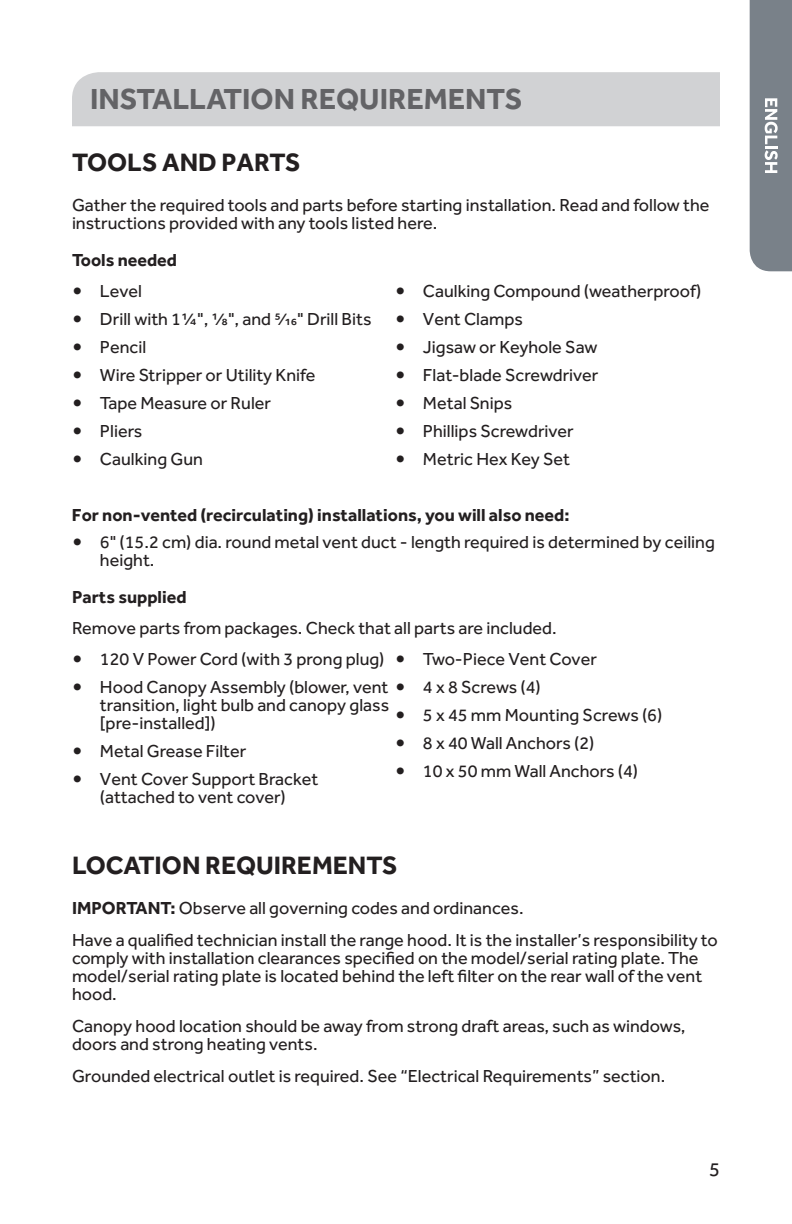
<style>
.page{position:relative;width:792px;height:1224px;background:#fff}
.page>*{position:absolute;margin:0;border:0;box-sizing:border-box;transform-origin:0 0}
.t1{font:700 30px "Effra";color:#636366}
.t2{font:700 26px "Effra";color:#231f20}
.t3{font:20px "Effra";color:#231f20}
.t4{font:18px/18px "Effra";color:#231f20}
.t5{font:700 18px "Effra";color:#231f20}
.s1{font-weight:700;font-size:24px}
.s2{font-weight:700}
</style>
<div class="page">
<div style="left:750px;top:0;width:42px;height:271px;background:#798189"></div>
<div style="left:72px;top:72px;width:648px;height:54px;background:#d1d2d4"></div>
<h1 class="t1" style="left:90px;top:81px;width:434px">INSTALLATION REQUIREMENTS</h1>
<h2 class="t2" style="left:72px;top:147px;width:230px">TOOLS AND PARTS</h2>
<p class="t4" style="left:72px;top:196px;width:639px">Gather the required tools and parts before starting installation. Read and follow the instructions provided with any tools listed here.</p>
<p class="t5" style="left:72px;top:249px;width:107px">Tools needed</p>
<p class="t4" style="left:72px;top:282px;width:72px"><span class="s1">•</span> Level</p>
<p class="t4" style="left:72px;top:310px;width:301px"><span class="s1">•</span> Drill with 1¼", ¹⁄₈", and ⁵⁄₁₆" Drill Bits</p>
<p class="t4" style="left:72px;top:338px;width:76px"><span class="s1">•</span> Pencil</p>
<p class="t4" style="left:72px;top:366px;width:245px"><span class="s1">•</span> Wire Stripper or Utility Knife</p>
<p class="t4" style="left:72px;top:394px;width:201px"><span class="s1">•</span> Tape Measure or Ruler</p>
<p class="t4" style="left:72px;top:422px;width:72px"><span class="s1">•</span> Pliers</p>
<p class="t4" style="left:72px;top:450px;width:132px"><span class="s1">•</span> Caulking Gun</p>
<p class="t4" style="left:395px;top:282px;width:308px"><span class="s1">•</span> Caulking Compound (weatherproof)</p>
<p class="t4" style="left:395px;top:310px;width:129px"><span class="s1">•</span> Vent Clamps</p>
<p class="t4" style="left:395px;top:338px;width:204px"><span class="s1">•</span> Jigsaw or Keyhole Saw</p>
<p class="t4" style="left:395px;top:366px;width:205px"><span class="s1">•</span> Flat-blade Screwdriver</p>
<p class="t4" style="left:395px;top:394px;width:119px"><span class="s1">•</span> Metal Snips</p>
<p class="t4" style="left:395px;top:422px;width:180px"><span class="s1">•</span> Phillips Screwdriver</p>
<p class="t4" style="left:395px;top:450px;width:177px"><span class="s1">•</span> Metric Hex Key Set</p>
<p class="t5" style="left:72px;top:504px;width:499px">For non-vented (recirculating) installations, you will also need:</p>
<p class="t4" style="left:100px;top:533px;width:616px;text-indent:-28px"><span class="s1">•</span> 6" (15.2 cm) dia. round metal vent duct - length required is determined by ceiling height.</p>
<p class="t5" style="left:72px;top:586px;width:116px">Parts supplied</p>
<p class="t4" style="left:72px;top:619px;width:486px">Remove parts from packages. Check that all parts are included.</p>
<p class="t4" style="left:72px;top:650px;width:314px"><span class="s1">•</span> 120 V Power Cord (with 3 prong plug)</p>
<p class="t4" style="left:100px;top:678px;width:442px;text-indent:-28px"><span class="s1">•</span> Hood Canopy Assembly (blower, vent <span class="s1">•</span> 4 x 8 Screws (4) transition, light bulb and canopy glass<br>[pre-installed])</p>
<p class="t4" style="left:72px;top:742px;width:176px"><span class="s1">•</span> Metal Grease Filter</p>
<p class="t4" style="left:72px;top:770px;width:248px;text-align:center"><span class="s1">•</span> Vent Cover Support Bracket (attached to vent cover)</p>
<p class="t4" style="left:395px;top:650px;width:203px"><span class="s1">•</span> Two-Piece Vent Cover</p>
<p class="t4" style="left:395px;top:706px;width:269px"><span class="s1">•</span> 5 x 45 mm Mounting Screws (6)</p>
<p class="t4" style="left:395px;top:734px;width:201px"><span class="s1">•</span> 8 x 40 Wall Anchors (2)</p>
<p class="t4" style="left:395px;top:762px;width:245px"><span class="s1">•</span> 10 x 50 mm Wall Anchors (4)</p>
<h2 class="t2" style="left:72px;top:850px;width:327px">LOCATION REQUIREMENTS</h2>
<p class="t4" style="left:72px;top:892px;width:647px;line-height:32px"><span class="s2">IMPORTANT:</span> Observe all governing codes and ordinances.<br>Have a qualified technician install the range hood. It is the installer’s responsibility to</p>
<p class="t4" style="left:72px;top:949px;width:632px">comply with installation clearances specified on the model/serial rating plate. The model/serial rating plate is located behind the left filter on the rear wall of the vent hood.</p>
<p class="t4" style="left:72px;top:1017px;width:615px">Canopy hood location should be away from strong draft areas, such as windows, doors and strong heating vents.</p>
<p class="t4" style="left:72px;top:1067px;width:595px">Grounded electrical outlet is required. See “Electrical Requirements” section.</p>
<p class="t3" style="left:709px;top:1157px;width:12px">5</p>
</div>
